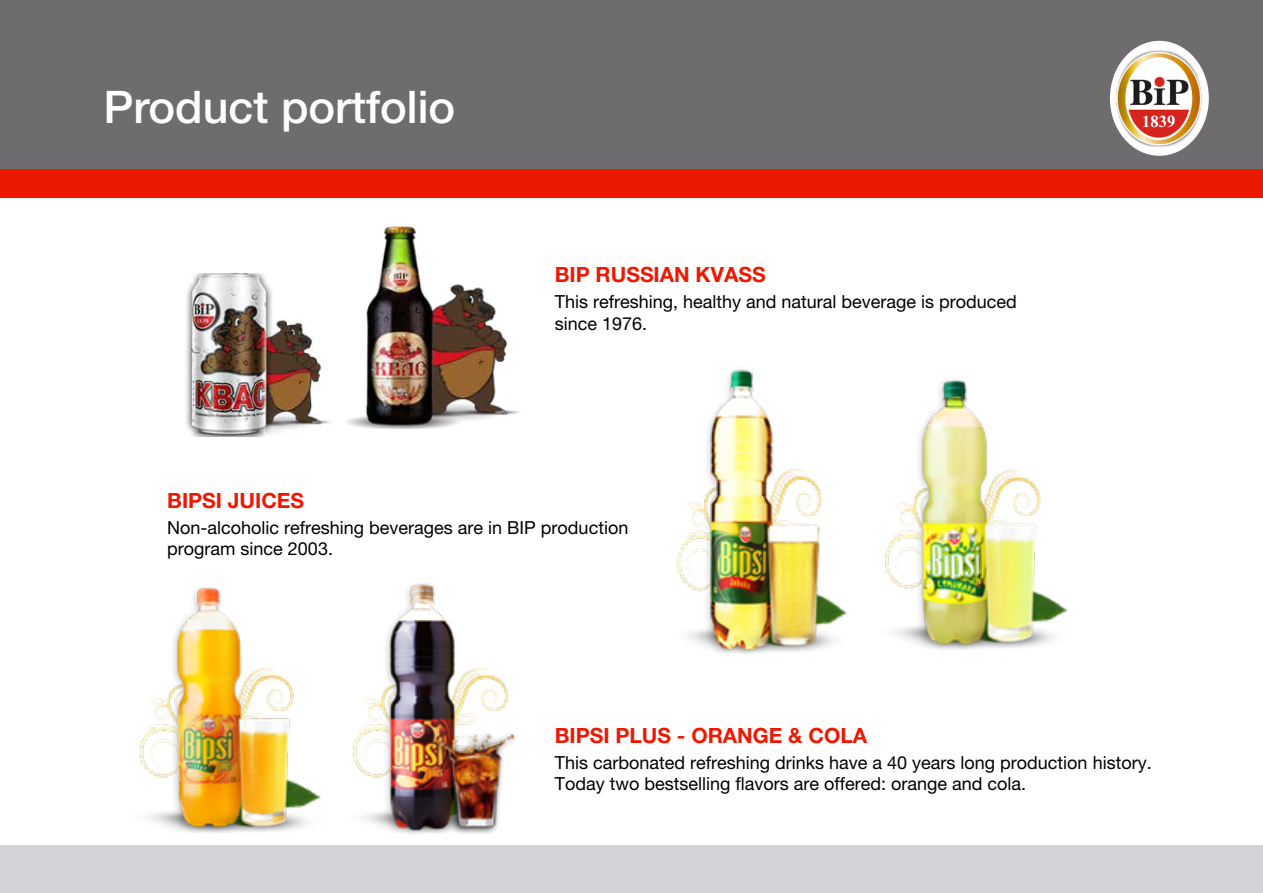
<style>
.page{position:relative;width:1263px;height:893px;background:#fff}
.page>*{position:absolute;margin:0;border:0;box-sizing:border-box;transform-origin:0 0}
.t1{font:500 45px "Helvetica Neue LT Pro";color:#fff}
.t2{font:700 21px "Helvetica Neue LT Pro";color:#ee1800}
.t3{font:18px/21.6px "Helvetica Neue LT Pro";color:#000}
</style>
<div class="page">
<div style="left:0;top:0;width:1263px;height:176px;background:#6f6c70"></div>
<div style="left:0;top:169px;width:1263px;height:28px;background:#ee1800"></div>
<div style="left:0;top:845px;width:1263px;height:48px;background:#d4d4d8"></div>
<img style="left:186px;top:273px;width:130px;height:163px">
<img style="left:316px;top:226px;width:204px;height:203px">
<img style="left:677px;top:369px;width:171px;height:285px">
<img style="left:885px;top:380px;width:183px;height:270px">
<img style="left:139px;top:587px;width:182px;height:246px">
<img style="left:353px;top:583px;width:162px;height:251px">
<div style="left:1110px;top:41px;width:99px;height:115px;background:#fff;border-radius:50%"></div>
<img style="left:1112px;top:41px;width:97px;height:106px">
<h1 class="t1" style="left:103px;top:80px;width:353px">Product portfolio</h1>
<p class="t2" style="left:555px;top:261px;width:212px">BIP RUSSIAN KVASS</p>
<p class="t3" style="left:555px;top:291px;width:464px">This refreshing, healthy and natural beverage is produced since 1976.</p>
<p class="t2" style="left:167px;top:487px;width:138px">BIPSI JUICES</p>
<p class="t3" style="left:167px;top:516px;width:463px">Non-alcoholic refreshing beverages are in BIP production program since 2003.</p>
<p class="t2" style="left:555px;top:722px;width:314px">BIPSI PLUS - ORANGE &amp; COLA</p>
<p class="t3" style="left:555px;top:751px;width:598px">This carbonated refreshing drinks have a 40 years long production history.<br>Today two bestselling flavors are offered: orange and cola.</p>
</div>
